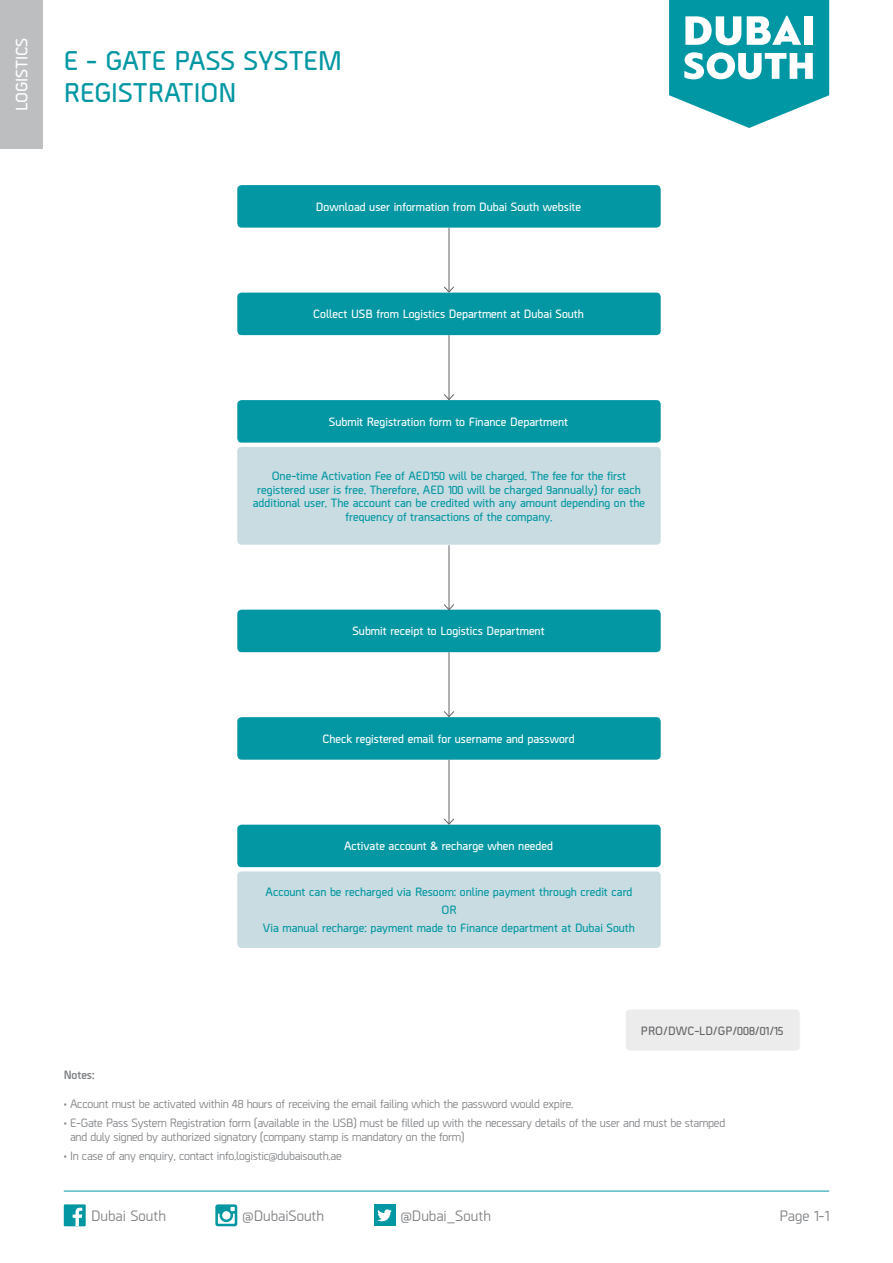
<style>
.page{position:relative;width:893px;height:1263px;background:#fff}
.page>*{position:absolute;margin:0;border:0;box-sizing:border-box;transform-origin:0 0}
.t1{font:600 27px "Borda";color:#0297a3}
.t2{font:600 16.5px "Borda";letter-spacing:-.01em;color:#fff}
.t3{font:500 15px "Borda";color:#808285}
.t4{font:600 12px/13.5px "Borda";color:#0297a3;text-align:center}
.t5{font:500 12px/14.4px "Borda";letter-spacing:-.02em;color:#808285}
.t6{font:600 12px "Borda";color:#fff}
.t7{font:600 12px "Borda";color:#636466}
.t8{font:700 12px "Borda";color:#808285}
</style>
<div class="page">
<hr style="left:64px;top:1191px;width:765px;height:1px;background:#0297a3">
<div style="left:64px;top:1204px;width:22px;height:22px;background:#0297a3"></div>
<svg style="left:73px;top:1208px;width:9px;height:18px"></svg>
<svg style="left:215px;top:1204px;width:22px;height:22px"></svg>
<div style="left:374px;top:1204px;width:21px;height:22px;background:#0297a3"></div>
<svg style="left:377px;top:1209px;width:15px;height:12px"></svg>
<div style="left:0;top:0;width:43px;height:149px;background:#bcbec0"></div>
<svg style="left:669px;top:0;width:160px;height:128px"></svg>
<div style="left:237px;top:293px;width:424px;height:42px;background:#0297a3;border-radius:4px"></div>
<div style="left:237px;top:185px;width:424px;height:43px;background:#0297a3;border-radius:4px"></div>
<div style="left:237px;top:610px;width:424px;height:42px;background:#0297a3;border-radius:4px"></div>
<div style="left:237px;top:717px;width:424px;height:43px;background:#0297a3;border-radius:4px"></div>
<div style="left:237px;top:400px;width:424px;height:43px;background:#0297a3;border-radius:4px"></div>
<div style="left:237px;top:447px;width:424px;height:98px;background:#c8dce1;border-radius:4px"></div>
<div style="left:237px;top:825px;width:424px;height:42px;background:#0297a3;border-radius:4px"></div>
<div style="left:237px;top:871px;width:424px;height:77px;background:#c8dce1;border-radius:4px"></div>
<hr style="left:449px;top:335px;width:1px;height:65px;background:#636466">
<svg style="left:443px;top:393px;width:12px;height:8px"></svg>
<hr style="left:449px;top:228px;width:1px;height:64px;background:#636466">
<svg style="left:443px;top:286px;width:12px;height:7px"></svg>
<hr style="left:449px;top:545px;width:1px;height:65px;background:#636466">
<svg style="left:443px;top:603px;width:12px;height:7px"></svg>
<hr style="left:449px;top:652px;width:1px;height:65px;background:#636466">
<svg style="left:443px;top:710px;width:12px;height:8px"></svg>
<hr style="left:449px;top:760px;width:1px;height:64px;background:#636466">
<svg style="left:443px;top:818px;width:12px;height:7px"></svg>
<div style="left:625px;top:1009px;width:175px;height:42px;background:#ececed;border-radius:4px"></div>
<div style="left:625px;top:1009px;width:175px;height:42px;border:1px solid #fff;border-radius:4px"></div>
<h2 class="t2" style="left:10px;top:111px;width:75px;rotate:-90deg">Logistics</h2>
<h1 class="t1" style="left:64px;top:42px;width:280px">E - Gate Pass System</h1>
<h1 class="t1" style="left:64px;top:74px;width:174px">Registration</h1>
<p class="t6" style="left:316px;top:198px;width:267px">Download user information from Dubai South website</p>
<p class="t6" style="left:313px;top:306px;width:272px">Collect USB from Logistics Department at Dubai South</p>
<p class="t6" style="left:329px;top:413px;width:241px">Submit Registration form to Finance Department</p>
<p class="t4" style="left:253px;top:468px;width:394px">One-time Activation Fee of AED150 will be charged. The fee for the first registered user is free. Therefore, AED 100 will be charged 9annually) for each additional user. The account can be credited with any amount depending on the frequency of transactions of the company.</p>
<p class="t6" style="left:352px;top:623px;width:194px">Submit receipt to Logistics Department</p>
<p class="t6" style="left:322px;top:730px;width:254px">Check registered email for username and password</p>
<p class="t6" style="left:344px;top:838px;width:210px">Activate account &amp; recharge when needed</p>
<p class="t4" style="left:263px;top:882px;width:374px;line-height:17.7px">Account can be recharged via Resoom: online payment through credit card<br>OR<br>Via manual recharge: payment made to Finance department at Dubai South</p>
<p class="t7" style="left:641px;top:1022px;width:144px">PRO/DWC-LD/GP/008/01/15</p>
<p class="t8" style="left:64px;top:1066px;width:32px">Notes:</p>
<p class="t5" style="left:64px;top:1096px;width:511px">• Account must be activated within 48 hours of receiving the email failing which the password would expire.</p>
<p class="t5" style="left:70px;top:1114px;width:657px;text-indent:-6px">• E-Gate Pass System Registration form (available in the USB) must be filled up with the necessary details of the user and must be stamped and duly signed by authorized signatory (company stamp is mandatory on the form)</p>
<p class="t5" style="left:64px;top:1147px;width:279px">• In case of any enquiry, contact info.logistic@dubaisouth.ae</p>
<p class="t3" style="left:91px;top:1206px;width:76px">Dubai South</p>
<p class="t3" style="left:242px;top:1206px;width:83px">@DubaiSouth</p>
<p class="t3" style="left:401px;top:1206px;width:92px">@Dubai_South</p>
<p class="t3" style="left:779px;top:1205px;width:51px">Page 1-1</p>
</div>
